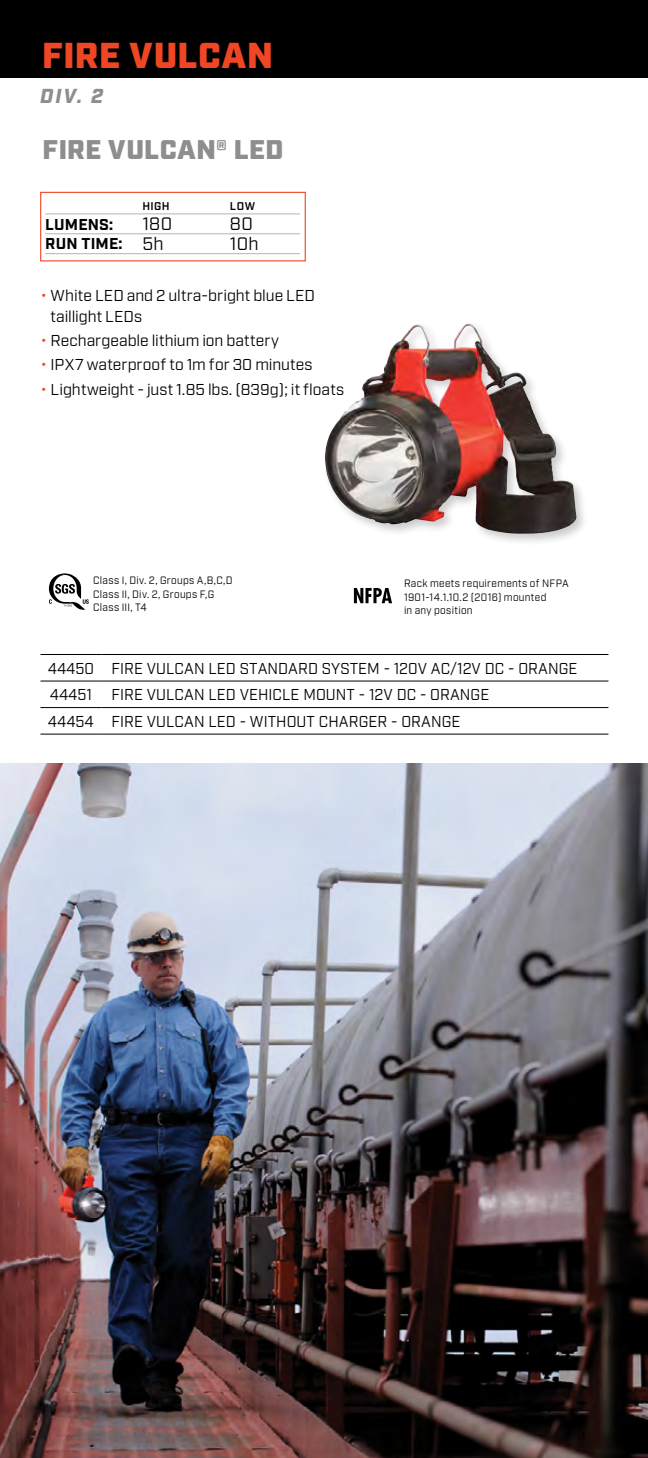
<style>
.page{position:relative;width:648px;height:1458px;background:#fff}
.page>*{position:absolute;margin:0;border:0;box-sizing:border-box;transform-origin:0 0}
.t1{font:900 36px "Industry";letter-spacing:.02em;color:#ef4623}
.t2{font:900 27px "Industry";letter-spacing:.02em;color:#8e8e8f}
.t3{font:italic 900 20.25px "Industry";color:#8e8e8f}
.t4{font:18px "Industry";letter-spacing:.015em;color:#000}
.t5{font:15.75px/20.2px "Industry";letter-spacing:.005em;color:#000}
.t6{font:15.75px/26.6px "Industry";letter-spacing:.005em;color:#000;scale:.95 1}
.t7{font:700 15.75px "Industry";letter-spacing:.01em;color:#000}
.t8{font:600 11.25px "Industry";letter-spacing:.035em;color:#000}
.t9{font:10.8px/13.5px "Industry";letter-spacing:.03em;color:#000;scale:.95 1}
.s1{font-weight:400;font-size:18px}
.s2{color:#ef4623}
</style>
<div class="page">
<div style="left:0;top:0;width:648px;height:78px;background:#000"></div>
<svg style="left:354px;top:588px;width:38px;height:15px"></svg>
<hr style="left:40px;top:654px;width:61px;height:1px;background:#000">
<hr style="left:101px;top:654px;width:507px;height:1px;background:#000">
<hr style="left:40px;top:681px;width:61px;height:1px;background:#000">
<hr style="left:101px;top:681px;width:507px;height:1px;background:#000">
<hr style="left:40px;top:707px;width:61px;height:1px;background:#000">
<hr style="left:101px;top:707px;width:507px;height:1px;background:#000">
<hr style="left:40px;top:734px;width:61px;height:1px;background:#000">
<hr style="left:101px;top:734px;width:507px;height:1px;background:#000">
<div style="left:322px;top:321px;width:267px;height:225px;background:#000;opacity:.2"></div>
<img style="left:325px;top:323px;width:151px;height:201px">
<hr style="left:45px;top:214px;width:88px;height:1px;background:#b1b4b6">
<hr style="left:133px;top:214px;width:88px;height:1px;background:#b1b4b6">
<hr style="left:221px;top:214px;width:79px;height:1px;background:#b1b4b6">
<hr style="left:45px;top:233px;width:88px;height:1px;background:#b1b4b6">
<hr style="left:133px;top:233px;width:88px;height:1px;background:#b1b4b6">
<hr style="left:221px;top:233px;width:79px;height:1px;background:#b1b4b6">
<hr style="left:45px;top:253px;width:88px;height:1px;background:#b1b4b6">
<hr style="left:133px;top:253px;width:88px;height:1px;background:#b1b4b6">
<hr style="left:221px;top:253px;width:79px;height:1px;background:#b1b4b6">
<svg style="left:49px;top:573px;width:40px;height:37px"></svg>
<img style="left:0;top:763px;width:648px;height:695px">
<div style="left:40px;top:192px;width:266px;height:69px;border:1px solid #ef4623"></div>
<h1 class="t1" style="left:42px;top:33px;width:232px">FIRE VULCAN</h1>
<p class="t3" style="left:40px;top:84px;width:64px">DIV. 2</p>
<h2 class="t2" style="left:43px;top:134px;width:242px">FIRE VULCAN® LED</h2>
<p class="t8" style="left:142px;top:200px;width:29px">HIGH</p>
<p class="t8" style="left:230px;top:200px;width:27px">LOW</p>
<p class="t7" style="left:45px;top:215px;width:69px">LUMENS:</p>
<p class="t4" style="left:142px;top:213px;width:31px">180</p>
<p class="t4" style="left:230px;top:213px;width:25px">80</p>
<p class="t7" style="left:45px;top:235px;width:120px">RUN TIME: <span class="s1">5h</span></p>
<p class="t4" style="left:230px;top:233px;width:30px">10h</p>
<p class="t5" style="left:51px;top:286px;width:266px;text-indent:-10px"><span class="s2">•</span> White LED and 2 ultra-bright blue LED taillight LEDs</p>
<p class="t5" style="left:40px;top:331px;width:240px"><span class="s2">•</span> Rechargeable lithium ion battery</p>
<p class="t5" style="left:40px;top:355px;width:274px"><span class="s2">•</span> IPX7 waterproof to 1m for 30 minutes</p>
<p class="t5" style="left:40px;top:379px;width:305px"><span class="s2">•</span> Lightweight - just 1.85 lbs. (839g); it floats</p>
<p class="t9" style="left:93px;top:574px;width:148px">Class I, Div. 2, Groups A,B,C,D<br>Class II, Div. 2, Groups F,G<br>Class III, T4</p>
<p class="t9" style="left:404px;top:577px;width:175px">Rack meets requirements of NFPA<br>1901-14.1.10.2 (2016) mounted<br>in any position</p>
<p class="t6" style="left:48px;top:655px;width:559px">44450 FIRE VULCAN LED STANDARD SYSTEM - 120V AC/12V DC - ORANGE<br>44451 FIRE VULCAN LED VEHICLE MOUNT - 12V DC - ORANGE<br>44454 FIRE VULCAN LED - WITHOUT CHARGER - ORANGE</p>
</div>
